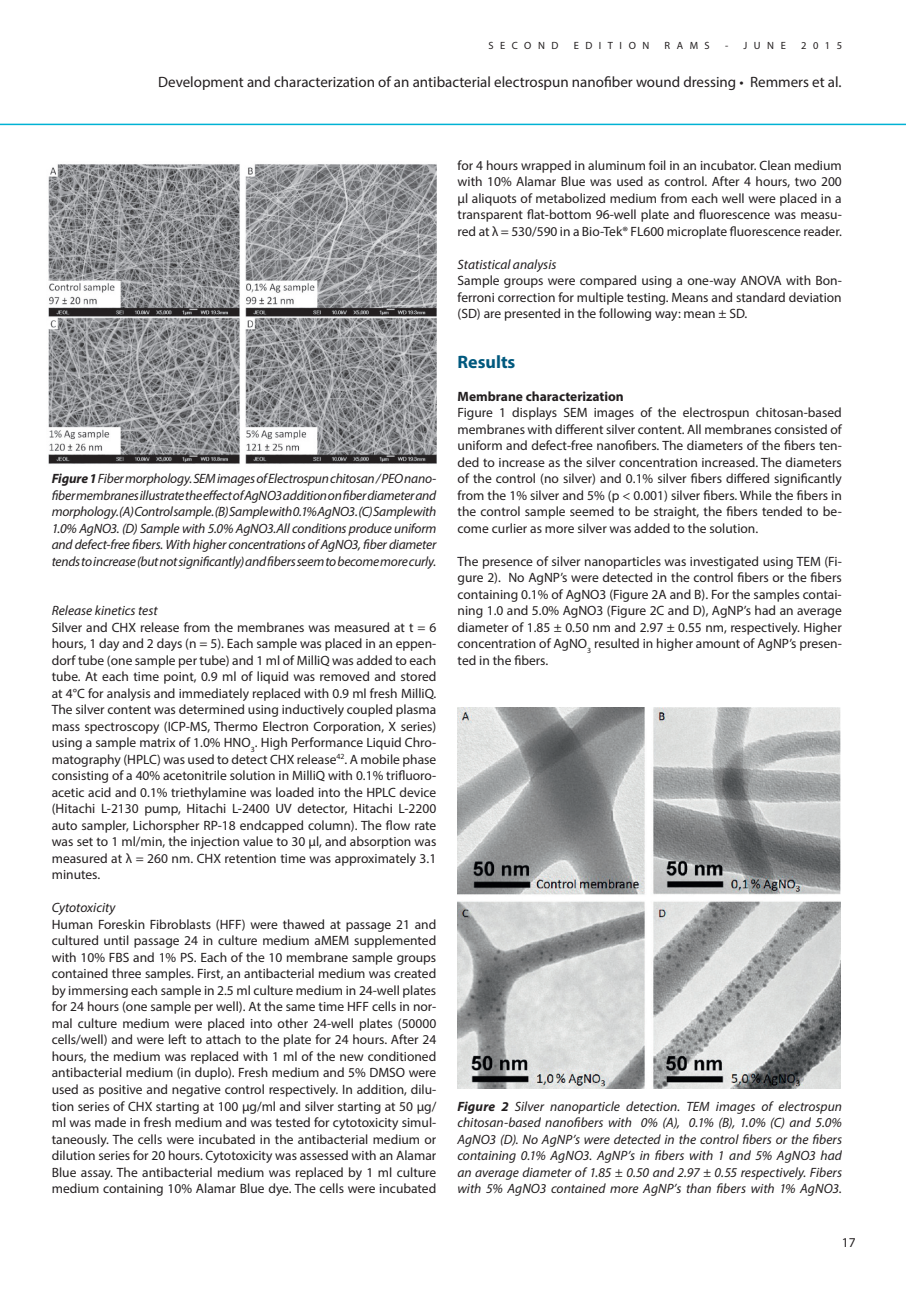
<style>
.page{position:relative;width:906px;height:1289px;background:#fff}
.page>*{position:absolute;margin:0;border:0;box-sizing:border-box;transform-origin:0 0}
.t1{font:700 18px "Myriad Pro";color:#00597e}
.t2{font:15px "Myriad Pro";color:#231f20}
.t3{font:13.5px/16.5px "Myriad Pro";color:#231f20;text-align:justify}
.t4{font:italic 13.5px/16.5px "Myriad Pro";color:#231f20;text-align:justify}
.t5{font:700 13.5px "Myriad Pro";color:#231f20}
.t6{font:10.5px "Myriad Pro";letter-spacing:.62em;color:#231f20}
.s1{font-weight:700}
</style>
<div class="page">
<hr style="left:0;top:124px;width:906px;height:1px;background:#00b2d4">
<img style="left:48px;top:164px;width:388px;height:300px">
<img style="left:457px;top:707px;width:383px;height:381px">
<p class="t6" style="left:488px;top:39px;width:71px">SECOND</p>
<p class="t6" style="left:573px;top:39px;width:77px">EDITION</p>
<p class="t6" style="left:664px;top:39px;width:47px">RAMS</p>
<p class="t6" style="left:725px;top:39px;width:62px">- JUNE</p>
<p class="t6" style="left:801px;top:39px;width:43px">2015</p>
<p class="t2" style="left:158px;top:73px;width:685px">Development and characterization of an antibacterial electrospun nanofiber wound dressing • Remmers et al.</p>
<p class="t4" style="left:52px;top:470px;width:386px"><span class="s1">Figure 1</span> Fiber morphology. SEM images of Electrospun chitosan / PEO nano&shy;fiber membranes illustrate the effect of AgNO3 addition on fiber diameter and morphology. (A) Control sample. (B) Sample with 0.1% AgNO3. (C) Sample with 1.0% AgNO3. (D) Sample with 5.0% AgNO3.All conditions produce uniform and defect-free fibers. With higher concentrations of AgNO3, fiber diameter tends to increase (but not significantly) and fibers seem to become more curly.</p>
<p class="t4" style="left:52px;top:602px;width:107px">Release kinetics test</p>
<p class="t3" style="left:52px;top:619px;width:386px">Silver and CHX release from the membranes was measured at t = 6 hours, 1 day and 2 days (n = 5). Each sample was placed in an eppen&shy;dorf tube (one sample per tube) and 1 ml of MilliQ was added to each tube. At each time point, 0.9 ml of liquid was removed and stored at 4°C for analysis and immediately replaced with 0.9 ml fresh MilliQ.<br>The silver content was determined using inductively coupled plasma mass spectroscopy (ICP-MS, Thermo Electron Corporation, X series) using a sample matrix of 1.0% HNO<sub>3</sub>. High Performance Liquid Chro&shy;matography (HPLC) was used to detect CHX release<sup>42</sup>. A mobile phase consisting of a 40% acetonitrile solution in MilliQ with 0.1% trifluoro&shy;acetic acid and 0.1% triethylamine was loaded into the HPLC device (Hitachi L-2130 pump, Hitachi L-2400 UV detector, Hitachi L-2200 auto sampler, Lichorspher RP-18 endcapped column). The flow rate was set to 1 ml/min, the injection value to 30 µl, and absorption was measured at λ = 260 nm. CHX retention time was approximately 3.1 minutes.</p>
<p class="t4" style="left:52px;top:899px;width:65px">Cytotoxicity</p>
<p class="t3" style="left:52px;top:915px;width:386px">Human Foreskin Fibroblasts (HFF) were thawed at passage 21 and cultured until passage 24 in culture medium aMEM supplemented with 10% FBS and 1% PS. Each of the 10 membrane sample groups contained three samples. First, an antibacterial medium was created by immersing each sample in 2.5 ml culture medium in 24-well plates for 24 hours (one sample per well). At the same time HFF cells in nor&shy;mal culture medium were placed into other 24-well plates (50000 cells/well) and were left to attach to the plate for 24 hours. After 24 hours, the medium was replaced with 1 ml of the new conditioned antibacterial medium (in duplo). Fresh medium and 5% DMSO were used as positive and negative control respectively. In addition, dilu&shy;tion series of CHX starting at 100 µg/ml and silver starting at 50 µg/ ml was made in fresh medium and was tested for cytotoxicity simul&shy;taneously. The cells were incubated in the antibacterial medium or dilution series for 20 hours. Cytotoxicity was assessed with an Alamar Blue assay. The antibacterial medium was replaced by 1 ml culture medium containing 10% Alamar Blue dye. The cells were incubated</p>
<p class="t3" style="left:457px;top:156px;width:386px">for 4 hours wrapped in aluminum foil in an incubator. Clean medium with 10% Alamar Blue was used as control. After 4 hours, two 200 µl aliquots of metabolized medium from each well were placed in a transparent flat-bottom 96-well plate and fluorescence was measu&shy;red at λ = 530/590 in a Bio-Tek® FL600 microplate fluorescence reader.</p>
<p class="t4" style="left:457px;top:255px;width:100px">Statistical analysis</p>
<p class="t3" style="left:457px;top:272px;width:386px">Sample groups were compared using a one-way ANOVA with Bon&shy;ferroni correction for multiple testing. Means and standard deviation (SD) are presented in the following way: mean ± SD.</p>
<h1 class="t1" style="left:457px;top:350px;width:59px">Results</h1>
<p class="t5" style="left:457px;top:387px;width:168px">Membrane characterization</p>
<p class="t3" style="left:457px;top:404px;width:386px">Figure 1 displays SEM images of the electrospun chitosan-based membranes with different silver content. All membranes consisted of uniform and defect-free nanofibers. The diameters of the fibers ten&shy;ded to increase as the silver concentration increased. The diameters of the control (no silver) and 0.1% silver fibers differed significantly from the 1% silver and 5% (p &lt; 0.001) silver fibers. While the fibers in the control sample seemed to be straight, the fibers tended to be&shy;come curlier as more silver was added to the solution.</p>
<p class="t3" style="left:457px;top:552px;width:386px">The presence of silver nanoparticles was investigated using TEM (Fi&shy;gure 2). No AgNP’s were detected in the control fibers or the fibers containing 0.1% of AgNO3 (Figure 2A and B). For the samples contai&shy;ning 1.0 and 5.0% AgNO3 (Figure 2C and D), AgNP’s had an average diameter of 1.85 ± 0.50 nm and 2.97 ± 0.55 nm, respectively. Higher concentration of AgNO<sub>3</sub> resulted in higher amount of AgNP’s presen&shy;ted in the fibers.</p>
<p class="t4" style="left:457px;top:1097px;width:386px"><span class="s1">Figure 2</span> Silver nanoparticle detection. TEM images of electrospun chitosan-based nanofibers with 0% (A), 0.1% (B), 1.0% (C) and 5.0% AgNO3 (D). No AgNP’s were detected in the control fibers or the fibers containing 0.1% AgNO3. AgNP’s in fibers with 1 and 5% AgNO3 had an average diameter of 1.85 ± 0.50 and 2.97 ± 0.55 respectively. Fibers with 5% AgNO3 contained more AgNP’s than fibers with 1% AgNO3.</p>
<p class="t3" style="left:842px;top:1233px;width:15px">17</p>
</div>
